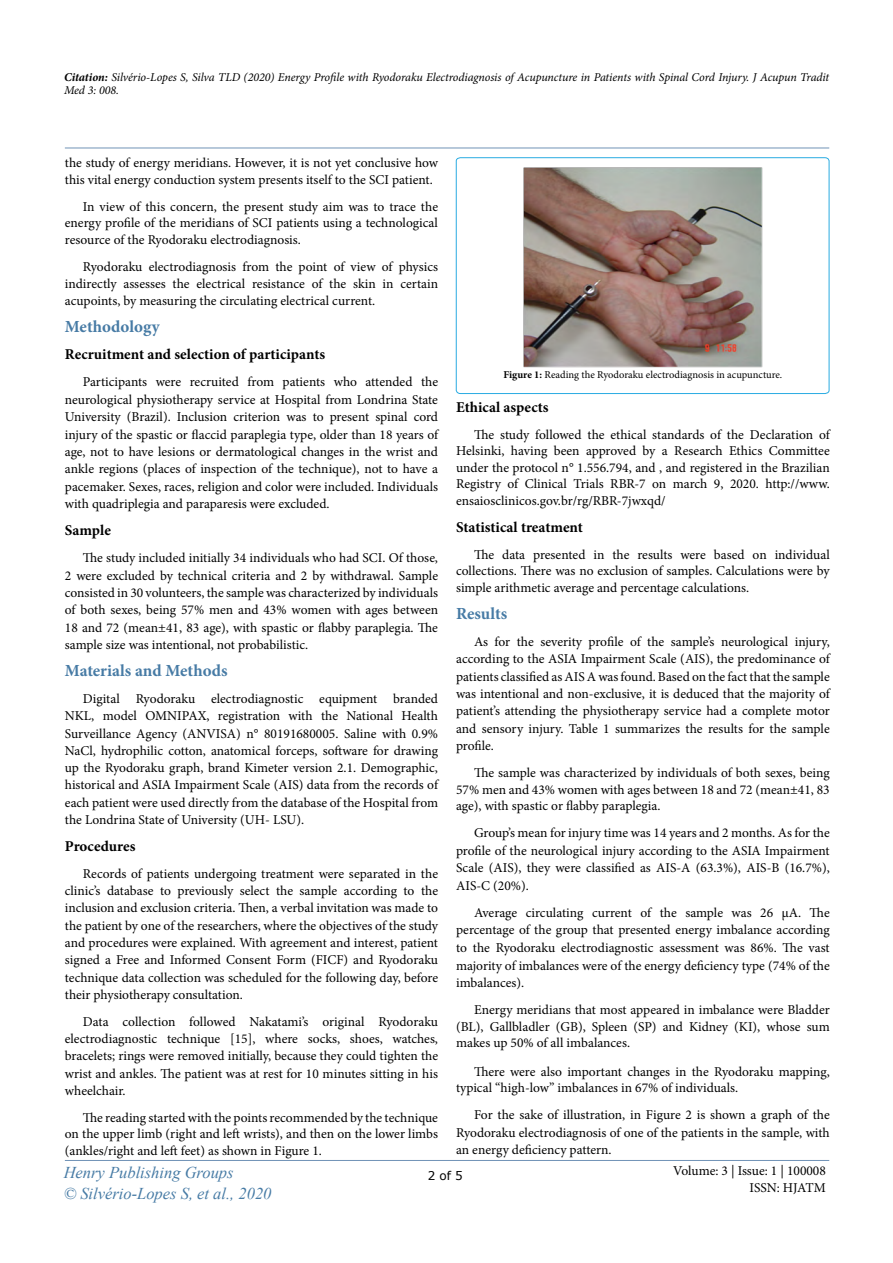
<style>
.page{position:relative;width:893px;height:1263px;background:#fff}
.page>*{position:absolute;margin:0;border:0;box-sizing:border-box;transform-origin:0 0}
.t1{font:700 16.95px "Minion Pro";color:#477ba5}
.t2{font:italic 16.5px/21px "Times New Roman";color:#477ba5}
.t3{font:700 15px "Minion Pro";color:#000}
.t4{font:13.5px/17.4px "Minion Pro";color:#000;text-align:justify}
.t5{font:italic 12px/13.5px "Minion Pro";letter-spacing:-.01em;color:#000}
.t6{font:12px "MS Reference Sans Serif";color:#000}
.t7{font:10.5px "Minion Pro";color:#000}
.s1{font-weight:700}
</style>
<div class="page">
<hr style="left:65px;top:148px;width:764px;height:1px;background:#7193b6">
<hr style="left:65px;top:1160px;width:764px;height:1px;background:#7193b6">
<svg style="left:456px;top:157px;width:373px;height:237px"></svg>
<img style="left:524px;top:168px;width:239px;height:199px">
<p class="t5" style="left:64px;top:70px;width:767px"><span class="s1">Citation:</span> Silvério-Lopes S, Silva TLD (2020) Energy Profile with Ryodoraku Electrodiagnosis of Acupuncture in Patients with Spinal Cord Injury. J Acupun Tradit<br>Med 3: 008.</p>
<p class="t4" style="left:65px;top:155px;width:375px;line-height:16.5px">the study of energy meridians. However, it is not yet conclusive how this vital energy conduction system presents itself to the SCI patient.</p>
<p class="t4" style="left:65px;top:198px;width:375px;line-height:16.5px;text-indent:18px">In view of this concern, the present study aim was to trace the energy profile of the meridians of SCI patients using a technological resource of the Ryodoraku electrodiagnosis.</p>
<p class="t4" style="left:65px;top:258px;width:375px;text-indent:18px">Ryodoraku electrodiagnosis from the point of view of physics indirectly assesses the electrical resistance of the skin in certain acupoints, by measuring the circulating electrical current.</p>
<p class="t1" style="left:65px;top:315px;width:96px">Methodology</p>
<p class="t3" style="left:65px;top:344px;width:262px">Recruitment and selection of participants</p>
<p class="t4" style="left:65px;top:373px;width:375px;text-indent:18px">Participants were recruited from patients who attended the neurological physiotherapy service at Hospital from Londrina State University (Brazil). Inclusion criterion was to present spinal cord injury of the spastic or flaccid paraplegia type, older than 18 years of age, not to have lesions or dermatological changes in the wrist and ankle regions (places of inspection of the technique), not to have a pacemaker. Sexes, races, religion and color were included. Individuals with quadriplegia and paraparesis were excluded.</p>
<p class="t3" style="left:65px;top:520px;width:48px">Sample</p>
<p class="t4" style="left:65px;top:549px;width:375px;text-indent:18px">The study included initially 34 individuals who had SCI. Of those, 2 were excluded by technical criteria and 2 by withdrawal. Sample consisted in 30 volunteers, the sample was characterized by individuals of both sexes, being 57% men and 43% women with ages between 18 and 72 (mean±41, 83 age), with spastic or flabby paraplegia. The sample size was intentional, not probabilistic.</p>
<p class="t1" style="left:65px;top:659px;width:164px">Materials and Methods</p>
<p class="t4" style="left:65px;top:690px;width:375px;text-indent:18px">Digital Ryodoraku electrodiagnostic equipment branded NKL, model OMNIPAX, registration with the National Health Surveillance Agency (ANVISA) n° 80191680005. Saline with 0.9% NaCl, hydrophilic cotton, anatomical forceps, software for drawing up the Ryodoraku graph, brand Kimeter version 2.1. Demographic, historical and ASIA Impairment Scale (AIS) data from the records of each patient were used directly from the database of the Hospital from the Londrina State of University (UH- LSU).</p>
<p class="t3" style="left:65px;top:836px;width:72px">Procedures</p>
<p class="t4" style="left:65px;top:865px;width:375px;text-indent:18px">Records of patients undergoing treatment were separated in the clinic’s database to previously select the sample according to the inclusion and exclusion criteria. Then, a verbal invitation was made to the patient by one of the researchers, where the objectives of the study and procedures were explained. With agreement and interest, patient signed a Free and Informed Consent Form (FICF) and Ryodoraku technique data collection was scheduled for the following day, before their physiotherapy consultation.</p>
<p class="t4" style="left:65px;top:1013px;width:375px;text-indent:18px">Data collection followed Nakatami’s original Ryodoraku electrodiagnostic technique [15], where socks, shoes, watches, bracelets; rings were removed initially, because they could tighten the wrist and ankles. The patient was at rest for 10 minutes sitting in his wheelchair.</p>
<p class="t4" style="left:65px;top:1109px;width:375px;line-height:16.5px;text-indent:18px">The reading started with the points recommended by the technique on the upper limb (right and left wrists), and then on the lower limbs (ankles/right and left feet) as shown in Figure 1.</p>
<p class="t7" style="left:503px;top:368px;width:280px"><span class="s1">Figure 1:</span> Reading the Ryodoraku electrodiagnosis in acupuncture.</p>
<p class="t3" style="left:456px;top:396px;width:94px">Ethical aspects</p>
<p class="t4" style="left:456px;top:426px;width:375px;line-height:16.5px;text-indent:18px">The study followed the ethical standards of the Declaration of Helsinki, having been approved by a Research Ethics Committee under the protocol n° 1.556.794, and , and registered in the Brazilian Registry of Clinical Trials RBR-7 on march 9, 2020. http://www. ensaiosclinicos.gov.br/rg/RBR-7jwxqd/</p>
<p class="t3" style="left:456px;top:516px;width:128px">Statistical treatment</p>
<p class="t4" style="left:456px;top:546px;width:375px;line-height:16.5px;text-indent:18px">The data presented in the results were based on individual collections. There was no exclusion of samples. Calculations were by simple arithmetic average and percentage calculations.</p>
<p class="t1" style="left:456px;top:601px;width:53px">Results</p>
<p class="t4" style="left:456px;top:633px;width:375px;text-indent:18px">As for the severity profile of the sample’s neurological injury, according to the ASIA Impairment Scale (AIS), the predominance of patients classified as AIS A was found. Based on the fact that the sample was intentional and non-exclusive, it is deduced that the majority of patient’s attending the physiotherapy service had a complete motor and sensory injury. Table 1 summarizes the results for the sample profile.</p>
<p class="t4" style="left:456px;top:765px;width:375px;line-height:16.5px;text-indent:18px">The sample was characterized by individuals of both sexes, being 57% men and 43% women with ages between 18 and 72 (mean±41, 83 age), with spastic or flabby paraplegia.</p>
<p class="t4" style="left:456px;top:824px;width:375px;text-indent:18px">Group’s mean for injury time was 14 years and 2 months. As for the profile of the neurological injury according to the ASIA Impairment Scale (AIS), they were classified as AIS-A (63.3%), AIS-B (16.7%), AIS-C (20%).</p>
<p class="t4" style="left:456px;top:903px;width:375px;text-indent:18px">Average circulating current of the sample was 26 µA. The percentage of the group that presented energy imbalance according to the Ryodoraku electrodiagnostic assessment was 86%. The vast majority of imbalances were of the energy deficiency type (74% of the imbalances).</p>
<p class="t4" style="left:456px;top:1002px;width:375px;line-height:16.5px;text-indent:18px">Energy meridians that most appeared in imbalance were Bladder (BL), Gallbladler (GB), Spleen (SP) and Kidney (KI), whose sum makes up 50% of all imbalances.</p>
<p class="t4" style="left:456px;top:1063px;width:375px;line-height:16.5px;text-indent:18px">There were also important changes in the Ryodoraku mapping, typical “high-low” imbalances in 67% of individuals.</p>
<p class="t4" style="left:456px;top:1106px;width:375px;text-indent:18px">For the sake of illustration, in Figure 2 is shown a graph of the Ryodoraku electrodiagnosis of one of the patients in the sample, with an energy deficiency pattern.</p>
<p class="t2" style="left:64px;top:1161px;width:209px">Henry Publishing Groups<br>© Silvério-Lopes S, et al., 2020</p>
<p class="t4" style="left:673px;top:1163px;width:154px;line-height:16.2px;text-align:right">Volume: 3 | Issue: 1 | 100008<br>ISSN: HJATM</p>
<p class="t6" style="left:428px;top:1167px;width:37px">2 of 5</p>
</div>
